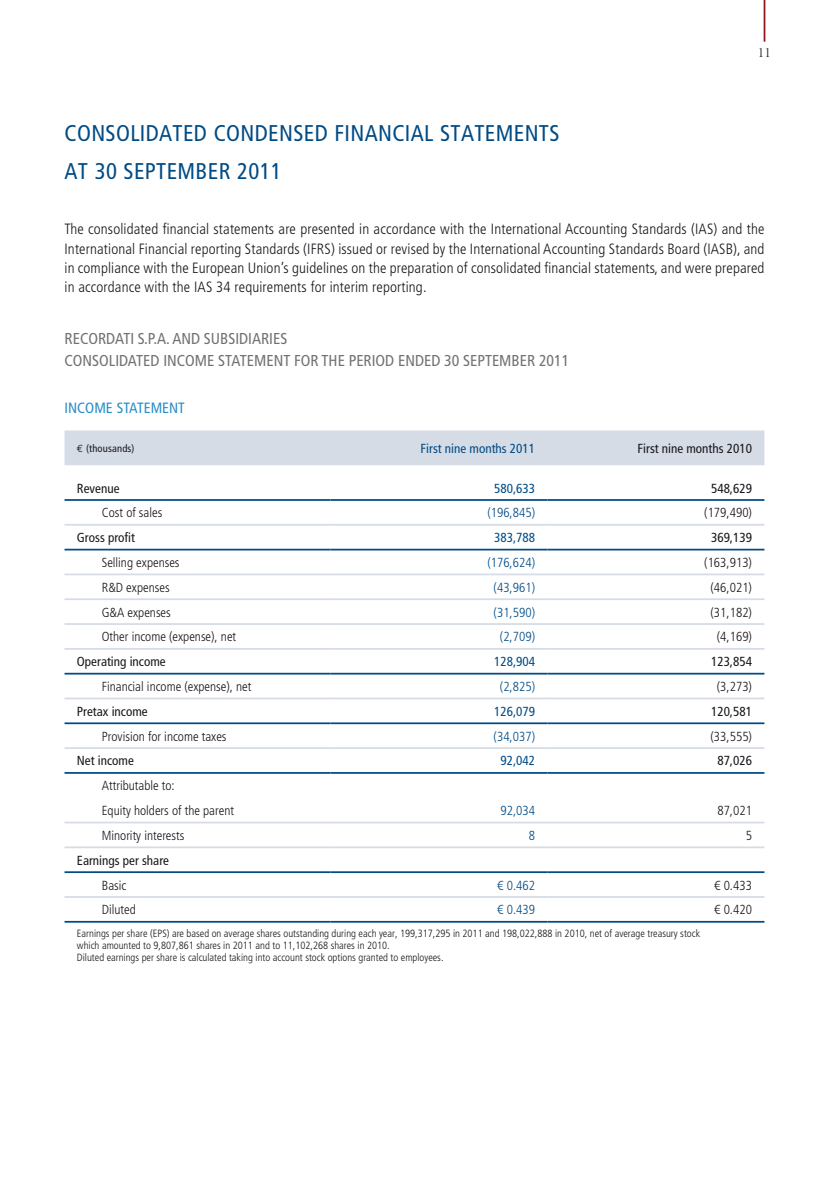
<style>
.page{position:relative;width:829px;height:1191px;background:#fff}
.page>*{position:absolute;margin:0;border:0;box-sizing:border-box;transform-origin:0 0}
.t1{font:condensed 22.75px/37.6px "Frutiger LT Std";letter-spacing:.015em;color:#004b85}
.t2{font:condensed 15.75px/21.9px "Frutiger LT Std";color:#707173}
.t3{font:300 condensed 14.88px/19.2px "Frutiger LT Std";letter-spacing:.01em;color:#1a171c;text-align:justify}
.t4{font:condensed 14.88px "Frutiger LT Std";color:#288dc8}
.t5{font:14.88px "Arno Pro Light Display";color:#1a171c}
.t6{font:300 condensed 13.12px/24.8px "Frutiger LT Std";color:#1a171c}
.t7{font:condensed 13.12px "Frutiger LT Std";color:#1a171c}
.t8{font:300 condensed 13.12px "Frutiger LT Std";color:#004b85}
.t9{font:condensed 13.12px "Frutiger LT Std";color:#004b85}
.t10{font:300 condensed 10.5px/12.2px "Frutiger LT Std";color:#1a171c}
.t11{font:condensed 10.5px "Frutiger LT Std";letter-spacing:.015em;color:#1a171c}
.s1{font-family:"Euro Mono";font-stretch:normal}
</style>
<div class="page">
<hr style="left:763px;top:0;width:2px;height:42px;background:#8d161b">
<div style="left:64px;top:430px;width:700px;height:35px;background:#d5dce5"></div>
<hr style="left:64px;top:499px;width:266px;height:2px;background:#004b85">
<hr style="left:330px;top:499px;width:217px;height:2px;background:#004b85">
<hr style="left:547px;top:499px;width:217px;height:2px;background:#004b85">
<hr style="left:64px;top:549px;width:266px;height:1px;background:#004b85">
<hr style="left:330px;top:549px;width:217px;height:1px;background:#004b85">
<hr style="left:547px;top:549px;width:217px;height:1px;background:#004b85">
<hr style="left:64px;top:673px;width:266px;height:1px;background:#004b85">
<hr style="left:330px;top:673px;width:217px;height:1px;background:#004b85">
<hr style="left:547px;top:673px;width:217px;height:1px;background:#004b85">
<hr style="left:64px;top:722px;width:266px;height:2px;background:#004b85">
<hr style="left:330px;top:722px;width:217px;height:2px;background:#004b85">
<hr style="left:547px;top:722px;width:217px;height:2px;background:#004b85">
<hr style="left:64px;top:772px;width:266px;height:2px;background:#004b85">
<hr style="left:330px;top:772px;width:217px;height:2px;background:#004b85">
<hr style="left:547px;top:772px;width:217px;height:2px;background:#004b85">
<hr style="left:64px;top:871px;width:266px;height:2px;background:#004b85">
<hr style="left:330px;top:871px;width:217px;height:2px;background:#004b85">
<hr style="left:547px;top:871px;width:217px;height:2px;background:#004b85">
<hr style="left:64px;top:921px;width:266px;height:1px;background:#004b85">
<hr style="left:330px;top:921px;width:217px;height:1px;background:#004b85">
<hr style="left:547px;top:921px;width:217px;height:1px;background:#004b85">
<hr style="left:64px;top:524px;width:266px;height:1px;background:#d5dce5">
<hr style="left:330px;top:524px;width:217px;height:1px;background:#d5dce5">
<hr style="left:547px;top:524px;width:217px;height:1px;background:#d5dce5">
<hr style="left:64px;top:573px;width:266px;height:2px;background:#d5dce5">
<hr style="left:64px;top:598px;width:266px;height:2px;background:#d5dce5">
<hr style="left:64px;top:623px;width:266px;height:2px;background:#d5dce5">
<hr style="left:330px;top:573px;width:217px;height:2px;background:#d5dce5">
<hr style="left:547px;top:573px;width:217px;height:2px;background:#d5dce5">
<hr style="left:330px;top:598px;width:217px;height:2px;background:#d5dce5">
<hr style="left:547px;top:598px;width:217px;height:2px;background:#d5dce5">
<hr style="left:330px;top:623px;width:217px;height:2px;background:#d5dce5">
<hr style="left:547px;top:623px;width:217px;height:2px;background:#d5dce5">
<hr style="left:64px;top:648px;width:266px;height:1px;background:#d5dce5">
<hr style="left:330px;top:648px;width:217px;height:1px;background:#d5dce5">
<hr style="left:547px;top:648px;width:217px;height:1px;background:#d5dce5">
<hr style="left:64px;top:697px;width:266px;height:2px;background:#d5dce5">
<hr style="left:330px;top:697px;width:217px;height:2px;background:#d5dce5">
<hr style="left:547px;top:697px;width:217px;height:2px;background:#d5dce5">
<hr style="left:64px;top:747px;width:266px;height:2px;background:#d5dce5">
<hr style="left:330px;top:747px;width:217px;height:2px;background:#d5dce5">
<hr style="left:547px;top:747px;width:217px;height:2px;background:#d5dce5">
<hr style="left:64px;top:821px;width:266px;height:2px;background:#d5dce5">
<hr style="left:330px;top:821px;width:217px;height:2px;background:#d5dce5">
<hr style="left:547px;top:821px;width:217px;height:2px;background:#d5dce5">
<hr style="left:64px;top:846px;width:266px;height:2px;background:#d5dce5">
<hr style="left:330px;top:846px;width:217px;height:2px;background:#d5dce5">
<hr style="left:547px;top:846px;width:217px;height:2px;background:#d5dce5">
<hr style="left:64px;top:896px;width:266px;height:2px;background:#d5dce5">
<hr style="left:330px;top:896px;width:217px;height:2px;background:#d5dce5">
<hr style="left:547px;top:896px;width:217px;height:2px;background:#d5dce5">
<h1 class="t1" style="left:64px;top:115px;width:496px">CONSOLIDATED CONDENSED FINANCIAL STATEMENTS<br>AT 30 september</h1>
<h1 class="t1" style="left:237px;top:152px;width:46px">2011</h1>
<p class="t5" style="left:757px;top:45px;width:15px">11</p>
<p class="t3" style="left:64px;top:220px;width:701px">The consolidated financial statements are presented in accordance with the International Accounting Standards (IAS) and the International Financial reporting Standards (IFRS) issued or revised by the International Accounting Standards Board (IASB), and in compliance with the European Union’s guidelines on the preparation of consolidated financial statements, and were prepared in accordance with the IAS 34 requirements for interim reporting.</p>
<p class="t2" style="left:64px;top:327px;width:506px">RECORDATI S.p.A. AND SUBSIDIARIES<br>CONSOLIDATED INCOME STATEMENT FOR THE PERIOD ENDED 30 SEPTEMBER 2011</p>
<p class="t4" style="left:64px;top:399px;width:122px">INCOME STATEMENT</p>
<p class="t11" style="left:77px;top:442px;width:59px"><span class="s1">?</span> (thousands)</p>
<p class="t9" style="left:420px;top:440px;width:116px">First nine months 2011</p>
<p class="t7" style="left:637px;top:440px;width:116px">First nine months 2010</p>
<p class="t7" style="left:77px;top:480px;width:44px">Revenue</p>
<p class="t9" style="left:494px;top:480px;width:42px">580,633</p>
<p class="t7" style="left:711px;top:480px;width:42px">548,629</p>
<p class="t6" style="left:102px;top:500px;width:62px">Cost of sales</p>
<p class="t8" style="left:487px;top:505px;width:49px">(196,845)</p>
<p class="t6" style="left:704px;top:500px;width:49px">(179,490)</p>
<p class="t7" style="left:77px;top:530px;width:60px">Gross profit</p>
<p class="t9" style="left:494px;top:530px;width:42px">383,788</p>
<p class="t7" style="left:711px;top:530px;width:42px">369,139</p>
<p class="t6" style="left:102px;top:550px;width:79px">Selling expenses</p>
<p class="t8" style="left:487px;top:555px;width:49px">(176,624)</p>
<p class="t6" style="left:704px;top:550px;width:49px">(163,913)</p>
<p class="t6" style="left:102px;top:575px;width:69px">R&amp;D expenses</p>
<p class="t8" style="left:493px;top:580px;width:43px">(43,961)</p>
<p class="t6" style="left:710px;top:575px;width:43px">(46,021)</p>
<p class="t6" style="left:102px;top:600px;width:71px">G&amp;A expenses</p>
<p class="t8" style="left:493px;top:604px;width:43px">(31,590)</p>
<p class="t6" style="left:710px;top:600px;width:43px">(31,182)</p>
<p class="t6" style="left:102px;top:624px;width:136px">Other income (expense), net</p>
<p class="t8" style="left:500px;top:629px;width:37px">(2,709)</p>
<p class="t6" style="left:716px;top:624px;width:37px">(4,169)</p>
<p class="t7" style="left:77px;top:654px;width:90px">Operating income</p>
<p class="t9" style="left:494px;top:654px;width:42px">128,904</p>
<p class="t7" style="left:711px;top:654px;width:42px">123,854</p>
<p class="t6" style="left:102px;top:674px;width:151px">Financial income (expense), net</p>
<p class="t8" style="left:500px;top:679px;width:37px">(2,825)</p>
<p class="t6" style="left:716px;top:674px;width:37px">(3,273)</p>
<p class="t7" style="left:77px;top:703px;width:72px">Pretax income</p>
<p class="t9" style="left:494px;top:703px;width:42px">126,079</p>
<p class="t7" style="left:711px;top:703px;width:42px">120,581</p>
<p class="t6" style="left:102px;top:724px;width:126px">Provision for income taxes</p>
<p class="t8" style="left:493px;top:728px;width:43px">(34,037)</p>
<p class="t6" style="left:710px;top:724px;width:43px">(33,555)</p>
<p class="t7" style="left:77px;top:753px;width:58px">Net income</p>
<p class="t9" style="left:500px;top:753px;width:36px">92,042</p>
<p class="t7" style="left:717px;top:753px;width:36px">87,026</p>
<p class="t6" style="left:102px;top:773px;width:134px">Attributable to:<br>Equity holders of the parent</p>
<p class="t8" style="left:500px;top:803px;width:36px">92,034</p>
<p class="t6" style="left:717px;top:798px;width:36px">87,021</p>
<p class="t6" style="left:102px;top:823px;width:84px">Minority interests</p>
<p class="t8" style="left:528px;top:828px;width:8px">8</p>
<p class="t6" style="left:745px;top:823px;width:8px">5</p>
<p class="t7" style="left:77px;top:852px;width:94px">Earnings per share</p>
<p class="t6" style="left:102px;top:872px;width:26px">Basic</p>
<p class="t8" style="left:497px;top:877px;width:39px">€ 0.462</p>
<p class="t6" style="left:714px;top:872px;width:39px">€ 0.433</p>
<p class="t6" style="left:102px;top:897px;width:36px">Diluted</p>
<p class="t8" style="left:497px;top:902px;width:39px">€ 0.439</p>
<p class="t6" style="left:714px;top:897px;width:39px">€ 0.420</p>
<p class="t10" style="left:77px;top:927px;width:624px">Earnings per share (EPS) are based on average shares outstanding during each year, 199,317,295 in 2011 and 198,022,888 in 2010, net of average treasury stock which amounted to 9,807,861 shares in 2011 and to 11,102,268 shares in 2010.<br>Diluted earnings per share is calculated taking into account stock options granted to employees.</p>
</div>
